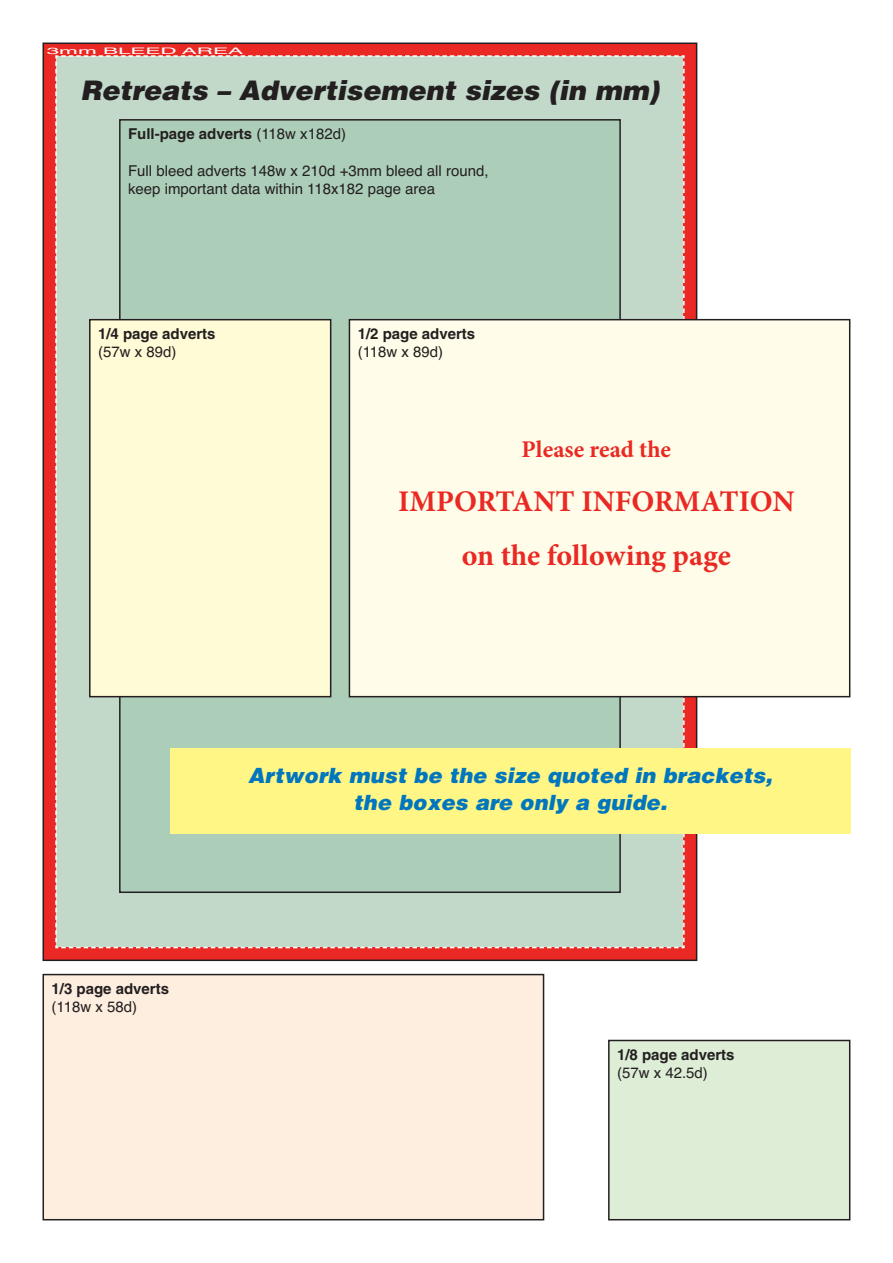
<style>
.page{position:relative;width:893px;height:1263px;background:#fff}
.page>*{position:absolute;margin:0;border:0;box-sizing:border-box;transform-origin:0 0}
.t1{font:700 30px/54px "Minion Pro";color:#ea2924;text-align:center}
.t2{font:italic 900 27px "Helvetica";color:#231f20}
.t3{font:700 24px "Minion Pro";color:#ea2924}
.t4{font:italic 900 21px/27px "Helvetica";color:#0076be;text-align:center}
.t5{font:15px/18px "Helvetica";color:#231f20}
.t6{font:700 15px "Helvetica";color:#231f20}
.t7{font:9px "Helvetica";color:#fff;scale:2.5 1}
.s1{font-weight:400}
</style>
<div class="page">
<div style="left:43px;top:43px;width:654px;height:917px;background:#ea2924"></div>
<div style="left:55px;top:55px;width:630px;height:894px;background:#c2d9c9"></div>
<div style="left:120px;top:120px;width:500px;height:772px;background:#acceb8"></div>
<div style="left:90px;top:320px;width:241px;height:377px;background:#fffbd6"></div>
<div style="left:89px;top:319px;width:242px;height:378px;border:2px solid #231f20"></div>
<div style="left:349px;top:320px;width:501px;height:377px;background:#fffde9"></div>
<div style="left:349px;top:319px;width:501px;height:378px;border:2px solid #231f20"></div>
<div style="left:43px;top:974px;width:501px;height:246px;background:#feeee0"></div>
<div style="left:43px;top:974px;width:501px;height:246px;border:2px solid #231f20"></div>
<div style="left:609px;top:1040px;width:241px;height:180px;background:#ddedd6"></div>
<div style="left:608px;top:1040px;width:242px;height:180px;border:2px solid #231f20"></div>
<div style="left:170px;top:748px;width:680px;height:85px;background:#fff685"></div>
<p class="t7" style="left:47px;top:47px;width:80px">3mm BLEED AREA</p>
<h2 class="t2" style="left:80px;top:81px;width:585px">Retreats – Advertisement sizes (in mm)</h2>
<p class="t6" style="left:128px;top:129px;width:220px">Full-page adverts <span class="s1">(118w x182d)</span></p>
<p class="t5" style="left:128px;top:163px;width:362px">Full bleed adverts 148w x 210d +3mm bleed all round, keep important data within 118x182 page area</p>
<p class="t6" style="left:98px;top:328px;width:119px">1/4 page adverts</p>
<p class="t5" style="left:98px;top:344px;width:80px">(57w x 89d)</p>
<p class="t6" style="left:358px;top:328px;width:119px">1/2 page adverts</p>
<p class="t5" style="left:358px;top:344px;width:87px">(118w x 89d)</p>
<h3 class="t3" style="left:522px;top:440px;width:151px">Please read the</h3>
<h1 class="t1" style="left:398px;top:477px;width:398px">IMPORTANT INFORMATION on the following page</h1>
<p class="t6" style="left:52px;top:983px;width:119px">1/3 page adverts</p>
<p class="t5" style="left:52px;top:999px;width:87px">(118w x 58d)</p>
<h3 class="t4" style="left:248px;top:764px;width:529px">Artwork must be the size quoted in brackets, the boxes are only a guide.</h3>
<p class="t6" style="left:617px;top:1049px;width:119px">1/8 page adverts</p>
<p class="t5" style="left:617px;top:1065px;width:92px">(57w x 42.5d)</p>
</div>
